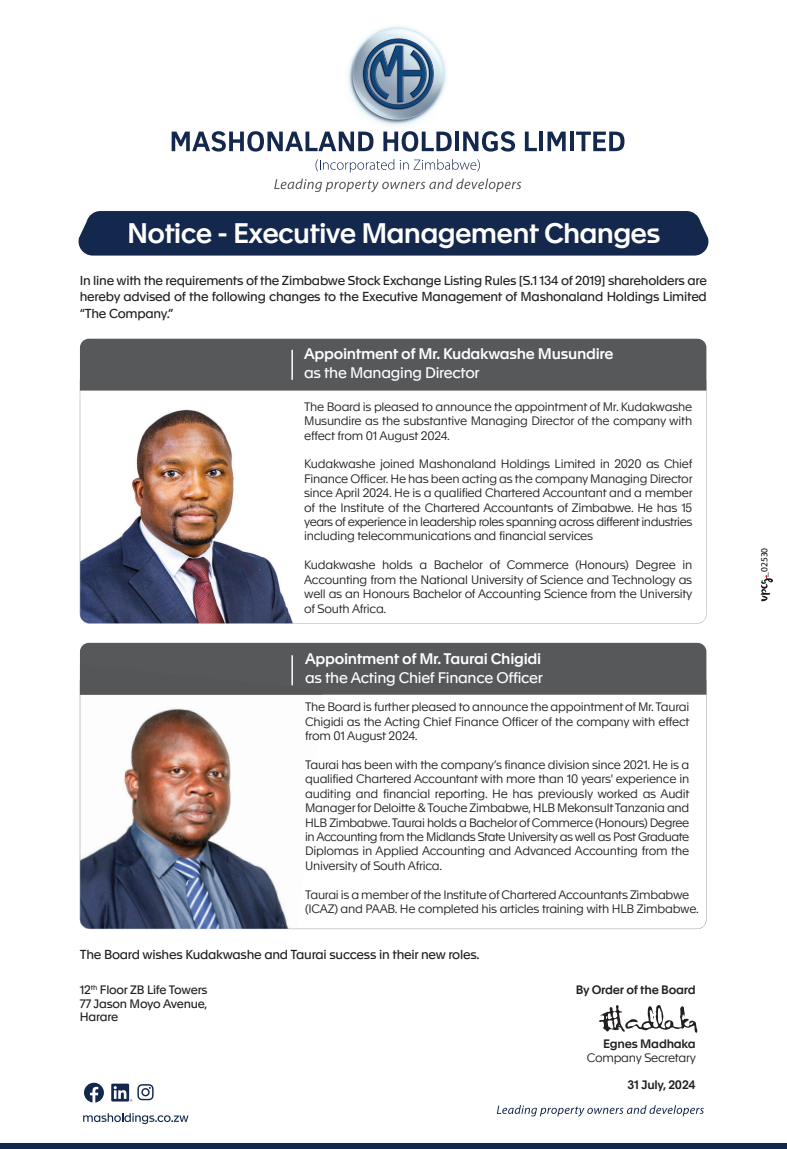
<style>
.page{position:relative;width:787px;height:1149px;background:#fff}
.page>*{position:absolute;margin:0;border:0;box-sizing:border-box;transform-origin:0 0}
.t1{font:500 27.75px "Apax";letter-spacing:-.03em;color:#fff}
.t2{font:500 15px "Apax";letter-spacing:-.02em;color:#fff}
.t3{font:15px "Apax";letter-spacing:-.02em;color:#fff}
.t4{font:12.75px/16.5px "Apax";letter-spacing:-.02em;color:#231f20;text-align:justify}
.t5{font:300 12px/14.4px "Apax";letter-spacing:-.02em;color:#231f20;text-align:justify}
.t6{font:12px/13.5px "Apax";letter-spacing:-.02em;color:#231f20;text-align:justify}
.t7{font:500 12px "Apax";letter-spacing:-.02em;color:#231f20}
.t8{font:9.45px "Myriad Pro";color:#050504}
</style>
<div class="page">
<svg style="left:80px;top:390px;width:626px;height:233px"></svg>
<div style="left:80px;top:338px;width:626px;height:52px;background:#57585a"></div>
<div style="left:80px;top:642px;width:626px;height:52px;background:#57585a"></div>
<img style="left:80px;top:664px;width:243px;height:264px">
<img style="left:80px;top:694px;width:11px;height:234px">
<img style="left:80px;top:397px;width:215px;height:226px">
<svg style="left:599px;top:1005px;width:98px;height:27px"></svg>
<hr style="left:291px;top:350px;width:2px;height:29px;background:#fff">
<hr style="left:291px;top:655px;width:2px;height:29px;background:#fff">
<svg style="left:497px;top:1105px;width:207px;height:11px"></svg>
<svg style="left:84px;top:1082px;width:20px;height:20px"></svg>
<svg style="left:111px;top:1083px;width:43px;height:18px"></svg>
<svg style="left:83px;top:1113px;width:105px;height:10px"></svg>
<svg style="left:760px;top:575px;width:13px;height:26px"></svg>
<div style="left:0;top:1142px;width:787px;height:6px;background:#14284d"></div>
<svg style="left:274px;top:178px;width:247px;height:14px"></svg>
<svg style="left:172px;top:131px;width:201px;height:20px"></svg>
<svg style="left:383px;top:131px;width:68px;height:20px"></svg>
<hr style="left:455px;top:131px;width:4px;height:20px;background:#14284d">
<svg style="left:463px;top:131px;width:52px;height:20px"></svg>
<svg style="left:525px;top:131px;width:12px;height:20px"></svg>
<hr style="left:539px;top:131px;width:4px;height:20px;background:#14284d">
<svg style="left:547px;top:131px;width:18px;height:20px"></svg>
<hr style="left:570px;top:131px;width:3px;height:20px;background:#14284d">
<svg style="left:576px;top:131px;width:48px;height:20px"></svg>
<svg style="left:315px;top:159px;width:79px;height:13px"></svg>
<svg style="left:400px;top:159px;width:80px;height:12px"></svg>
<img style="left:348px;top:26px;width:99px;height:100px">
<div style="left:78px;top:211px;width:631px;height:44px;background:#14284d"></div>
<h1 class="t1" style="left:127px;top:216px;width:535px">Notice - Executive Management Changes</h1>
<p class="t4" style="left:80px;top:272px;width:628px">In line with the requirements of the Zimbabwe Stock Exchange Listing Rules [S.1 134 of 2019] shareholders are hereby advised of the following changes to the Executive Management of Mashonaland Holdings Limited “The Company.”</p>
<p class="t2" style="left:304px;top:344px;width:311px">Appointment of Mr. Kudakwashe Musundire</p>
<p class="t3" style="left:304px;top:364px;width:177px">as the Managing Director</p>
<p class="t5" style="left:304px;top:399px;width:389px">The Board is pleased to announce the appointment of Mr. Kudakwashe Musundire as the substantive Managing Director of the company with effect from 01 August 2024.</p>
<p class="t5" style="left:304px;top:456px;width:390px">Kudakwashe joined Mashonaland Holdings Limited in 2020 as Chief Finance Officer. He has been acting as the company Managing Director since April 2024. He is a qualified Chartered Accountant and a member of the Institute of the Chartered Accountants of Zimbabwe. He has 15 years of experience in leadership roles spanning across different industries including telecommunications and financial services</p>
<p class="t5" style="left:304px;top:557px;width:390px">Kudakwashe holds a Bachelor of Commerce (Honours) Degree in Accounting from the National University of Science and Technology as well as an Honours Bachelor of Accounting Science from the University of South Africa.</p>
<p class="t2" style="left:305px;top:649px;width:238px">Appointment of Mr. Taurai Chigidi</p>
<p class="t3" style="left:305px;top:669px;width:239px">as the Acting Chief Finance Officer</p>
<p class="t5" style="left:305px;top:699px;width:386px">The Board is further pleased to announce the appointment of Mr. Taurai Chigidi as the Acting Chief Finance Officer of the company with effect from 01 August 2024.</p>
<p class="t5" style="left:305px;top:757px;width:386px">Taurai has been with the company’s finance division since 2021. He is a qualified Chartered Accountant with more than 10 years' experience in auditing and financial reporting. He has previously worked as Audit Manager for Deloitte &amp; Touche Zimbabwe, HLB Mekonsult Tanzania and HLB Zimbabwe. Taurai holds a Bachelor of Commerce (Honours) Degree in Accounting from the Midlands State University as well as Post Graduate Diplomas in Applied Accounting and Advanced Accounting from the University of South Africa.</p>
<p class="t5" style="left:305px;top:886px;width:395px">Taurai is a member of the Institute of Chartered Accountants Zimbabwe (ICAZ) and PAAB. He completed his articles training with HLB Zimbabwe.</p>
<p class="t4" style="left:80px;top:945px;width:401px">The Board wishes Kudakwashe and Taurai success in their new roles.</p>
<p class="t6" style="left:80px;top:982px;width:129px">12<sup>th</sup> Floor ZB Life Towers 77 Jason Moyo Avenue, Harare</p>
<p class="t7" style="left:575px;top:982px;width:122px">By Order of the Board</p>
<p class="t7" style="left:603px;top:1036px;width:94px">Egnes Madhaka</p>
<p class="t5" style="left:586px;top:1049px;width:111px">Company Secretary</p>
<p class="t7" style="left:627px;top:1076px;width:70px">31 July, 2024</p>
<p class="t8" style="left:758px;top:576px;width:30px;rotate:-90deg">_02530</p>
</div>
